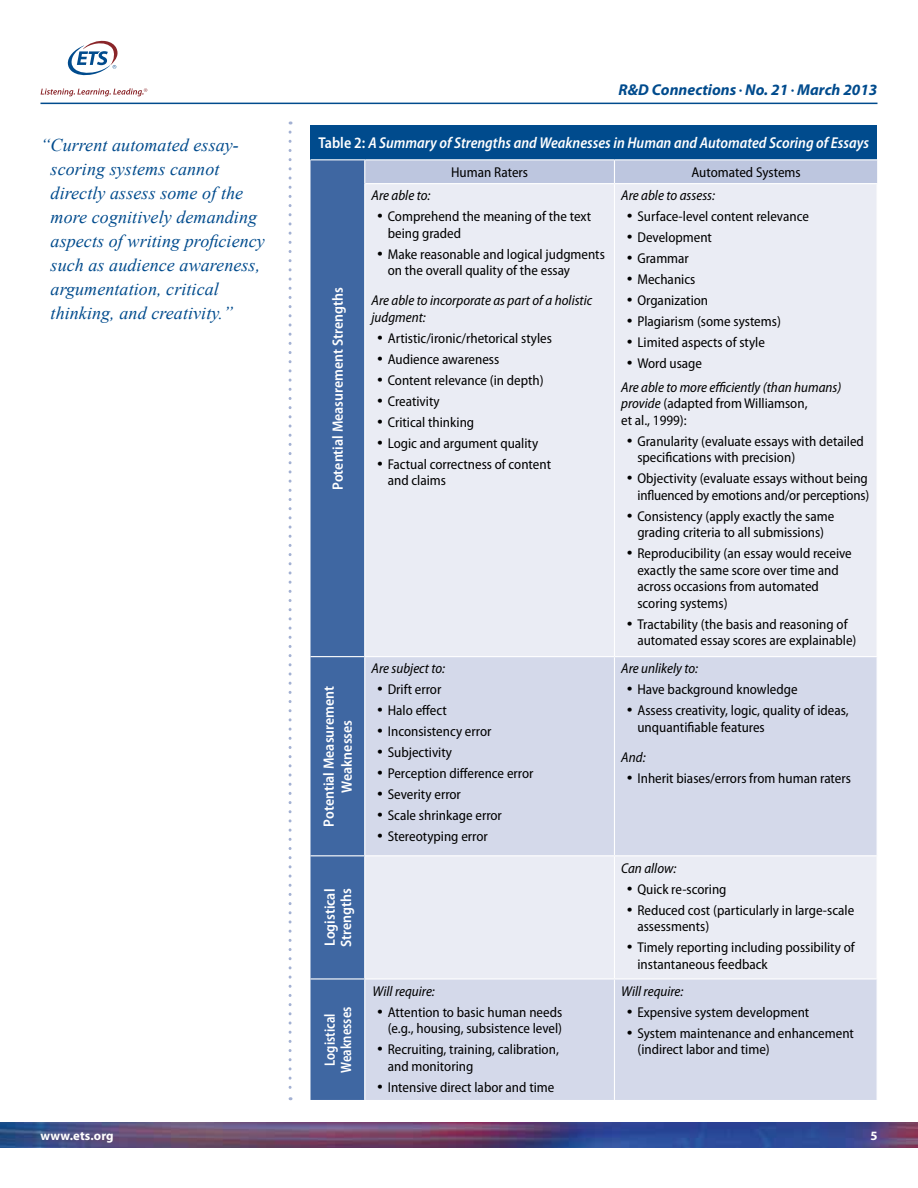
<style>
.page{position:relative;width:918px;height:1188px;background:#fff}
.page>*{position:absolute;margin:0;border:0;box-sizing:border-box;transform-origin:0 0}
.quote{font:italic 18px/24px "Times New Roman";letter-spacing:.005em;color:#004b8d}
.chart_info{font:italic 600 semi-condensed 15.75px "Myriad Pro";color:#fff}
.t1{font:italic 700 15.75px "Myriad Pro";color:#004b8d}
.List_Paragraph{font:600 semi-condensed 15px/18px "Myriad Pro";color:#fff;text-align:center}
.List_Paragraph-2{font:600 semi-condensed 15px/16.5px "Myriad Pro";color:#fff;text-align:center;scale:.91 1}
.t2{font:semi-condensed 14.25px/16.5px "Myriad Pro";color:#000}
.List_Paragraph-3{font:italic semi-condensed 14.25px/16.5px "Myriad Pro";color:#000}
.t3{font:700 12.75px "Myriad Pro";letter-spacing:.01em;color:#fff}
.s1{font-size:9.15px}
.s2{font-style:normal}
</style>
<div class="page">
<img style="left:0;top:1122px;width:918px;height:26px">
<hr style="left:40px;top:103px;width:838px;height:1px;background:#004b8d">
<svg style="left:289px;top:132px;width:3px;height:968px"></svg>
<svg style="left:67px;top:41px;width:51px;height:35px"></svg>
<svg style="left:41px;top:88px;width:106px;height:8px"></svg>
<div style="left:310px;top:125px;width:567px;height:35px;background:#004b8d"></div>
<svg style="left:310px;top:160px;width:54px;height:940px;background:#496fa7"></svg>
<div style="left:365px;top:184px;width:512px;height:472px;background:#eaecf4"></div>
<svg style="left:365px;top:657px;width:512px;height:443px;background:#dadeec"></svg>
<hr style="left:310px;top:656px;width:55px;height:1px;background:#fff">
<hr style="left:310px;top:978px;width:55px;height:2px;background:#fff">
<hr style="left:614px;top:184px;width:1px;height:472px;background:#fff">
<hr style="left:614px;top:657px;width:1px;height:198px;background:#fff">
<hr style="left:614px;top:856px;width:1px;height:122px;background:#fff">
<hr style="left:614px;top:980px;width:1px;height:120px;background:#fff">
<hr style="left:310px;top:159px;width:55px;height:1px;background:#fff">
<hr style="left:365px;top:159px;width:249px;height:1px;background:#fff">
<hr style="left:614px;top:159px;width:263px;height:1px;background:#fff">
<svg style="left:364px;top:160px;width:513px;height:24px;background:#c0c9e0"></svg>
<hr style="left:310px;top:855px;width:55px;height:1px;background:#fff">
<hr style="left:365px;top:855px;width:249px;height:1px;background:#fff">
<hr style="left:614px;top:855px;width:264px;height:1px;background:#fff">
<hr style="left:365px;top:978px;width:249px;height:2px;background:#fff">
<hr style="left:614px;top:978px;width:264px;height:2px;background:#fff">
<p class="quote" style="left:51px;top:133px;width:216px;text-indent:-10px">“Current automated essay&shy;scoring systems cannot directly assess some of the more cognitively demanding aspects of writing proficiency such as audience awareness, argumentation, critical thinking, and creativity.”</p>
<p class="t1" style="left:619px;top:81px;width:260px">R&amp;D Connections <span class="s1">•</span> No. 21 <span class="s1">•</span> March 2013</p>
<p class="chart_info" style="left:318px;top:135px;width:552px"><span class="s2">Table 2:</span> A Summary of Strengths and Weaknesses in Human and Automated Scoring of Essays</p>
<p class="t2" style="left:451px;top:164px;width:78px">Human Raters</p>
<p class="t2" style="left:691px;top:164px;width:111px">Automated Systems</p>
<p class="List_Paragraph" style="left:329px;top:490px;width:204px;rotate:-90deg">Potential Measurement Strengths</p>
<p class="List_Paragraph-3" style="left:372px;top:188px;width:60px">Are able to:</p>
<p class="t2" style="left:388px;top:209px;width:205px;text-indent:-11px">• Comprehend the meaning of the text being graded</p>
<p class="t2" style="left:388px;top:246px;width:219px;text-indent:-11px">• Make reasonable and logical judgments on the overall quality of the essay</p>
<p class="List_Paragraph-3" style="left:372px;top:293px;width:222px">Are able to incorporate as part of a holistic judgment:</p>
<p class="t2" style="left:377px;top:330px;width:177px">• Artistic/ironic/rhetorical styles</p>
<p class="t2" style="left:377px;top:351px;width:124px">• Audience awareness</p>
<p class="t2" style="left:377px;top:372px;width:168px">• Content relevance (in depth)</p>
<p class="t2" style="left:377px;top:393px;width:64px">• Creativity</p>
<p class="t2" style="left:377px;top:414px;width:99px">• Critical thinking</p>
<p class="t2" style="left:377px;top:435px;width:163px">• Logic and argument quality</p>
<p class="t2" style="left:388px;top:456px;width:165px;text-indent:-11px">• Factual correctness of content and claims</p>
<p class="List_Paragraph" style="left:320px;top:827px;width:142px;rotate:-90deg">Potential Measurement<br>Weaknesses</p>
<p class="List_Paragraph-3" style="left:372px;top:661px;width:75px">Are subject to:</p>
<p class="t2" style="left:377px;top:682px;width:66px">• Drift error</p>
<p class="t2" style="left:377px;top:703px;width:71px">• Halo effect</p>
<p class="t2" style="left:377px;top:724px;width:116px">• Inconsistency error</p>
<p class="t2" style="left:377px;top:745px;width:77px">• Subjectivity</p>
<p class="t2" style="left:377px;top:766px;width:158px">• Perception difference error</p>
<p class="t2" style="left:377px;top:787px;width:85px">• Severity error</p>
<p class="t2" style="left:377px;top:808px;width:126px">• Scale shrinkage error</p>
<p class="t2" style="left:377px;top:829px;width:112px">• Stereotyping error</p>
<p class="List_Paragraph" style="left:322px;top:947px;width:60px;line-height:16.5px;text-align:left;rotate:-90deg">Logistical<br>Strengths</p>
<p class="List_Paragraph-2" style="left:322px;top:1073px;width:74px;rotate:-90deg">Logistical<br>Weaknesses</p>
<p class="List_Paragraph-3" style="left:373px;top:983px;width:64px">Will require:</p>
<p class="t2" style="left:377px;top:1004px;width:187px;text-align:right">• Attention to basic human needs (e.g., housing, subsistence level)</p>
<p class="t2" style="left:388px;top:1041px;width:173px;text-indent:-11px">• Recruiting, training, calibration, and monitoring</p>
<p class="t2" style="left:377px;top:1079px;width:179px">• Intensive direct labor and time</p>
<p class="List_Paragraph-3" style="left:621px;top:188px;width:95px">Are able to assess:</p>
<p class="t2" style="left:627px;top:209px;width:184px">• Surface-level content relevance</p>
<p class="t2" style="left:627px;top:230px;width:87px">• Development</p>
<p class="t2" style="left:627px;top:251px;width:64px">• Grammar</p>
<p class="t2" style="left:627px;top:272px;width:70px">• Mechanics</p>
<p class="t2" style="left:627px;top:293px;width:83px">• Organization</p>
<p class="t2" style="left:627px;top:314px;width:156px">• Plagiarism (some systems)</p>
<p class="t2" style="left:627px;top:335px;width:140px">• Limited aspects of style</p>
<p class="t2" style="left:627px;top:356px;width:77px">• Word usage</p>
<p class="List_Paragraph-3" style="left:621px;top:379px;width:222px">Are able to more efficiently (than humans) provide <span class="s2">(adapted from Williamson,<br>et al., 1999):</span></p>
<p class="t2" style="left:637px;top:433px;width:228px;text-indent:-11px">• Granularity (evaluate essays with detailed specifications with precision)</p>
<p class="t2" style="left:627px;top:470px;width:244px;text-align:right">• Objectivity (evaluate essays without being influenced by emotions and/or perceptions)</p>
<p class="t2" style="left:627px;top:508px;width:209px;text-align:center">• Consistency (apply exactly the same grading criteria to all submissions)</p>
<p class="t2" style="left:637px;top:545px;width:216px;text-indent:-11px">• Reproducibility (an essay would receive exactly the same score over time and across occasions from automated scoring systems)</p>
<p class="t2" style="left:637px;top:616px;width:221px;text-indent:-11px">• Tractability (the basis and reasoning of automated essay scores are explainable)</p>
<p class="List_Paragraph-3" style="left:621px;top:661px;width:78px">Are unlikely to:</p>
<p class="t2" style="left:627px;top:682px;width:172px">• Have background knowledge</p>
<p class="t2" style="left:637px;top:703px;width:213px;text-indent:-11px">• Assess creativity, logic, quality of ideas, unquantifiable features</p>
<p class="List_Paragraph-3" style="left:621px;top:749px;width:26px">And:</p>
<p class="t2" style="left:627px;top:770px;width:226px">• Inherit biases/errors from human raters</p>
<p class="List_Paragraph-3" style="left:621px;top:860px;width:57px">Can allow:</p>
<p class="t2" style="left:627px;top:881px;width:101px">• Quick re-scoring</p>
<p class="t2" style="left:637px;top:902px;width:218px;text-indent:-11px">• Reduced cost (particularly in large-scale assessments)</p>
<p class="t2" style="left:637px;top:939px;width:219px;text-indent:-11px">• Timely reporting including possibility of instantaneous feedback</p>
<p class="List_Paragraph-3" style="left:621px;top:983px;width:64px">Will require:</p>
<p class="t2" style="left:627px;top:1004px;width:184px">• Expensive system development</p>
<p class="t2" style="left:637px;top:1025px;width:218px;text-indent:-11px">• System maintenance and enhancement (indirect labor and time)</p>
<p class="t3" style="left:40px;top:1128px;width:75px">www.ets.org</p>
<p class="t3" style="left:870px;top:1128px;width:9px">5</p>
</div>
